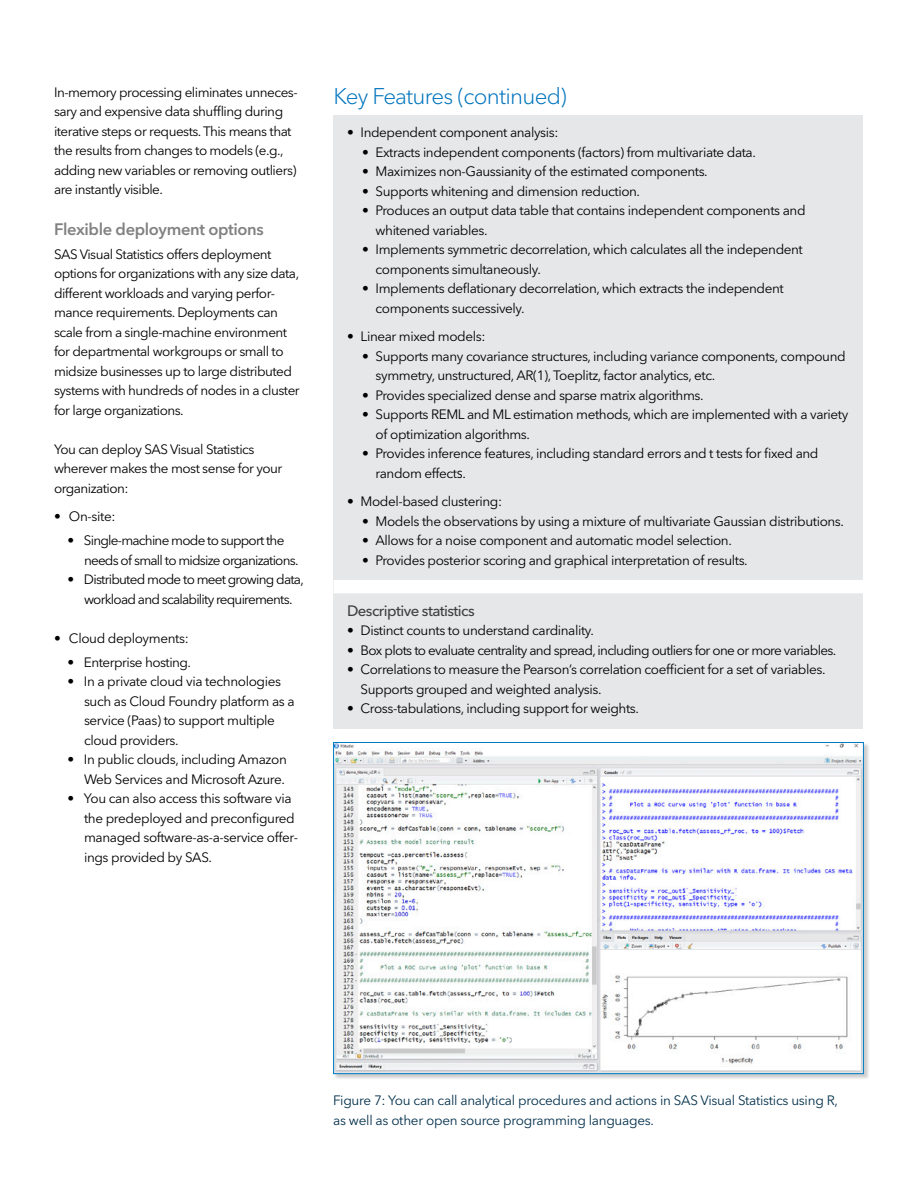
<style>
.page{position:relative;width:918px;height:1188px;background:#fff}
.page>*{position:absolute;margin:0;border:0;box-sizing:border-box;transform-origin:0 0}
.Subhead-1_Cobalt{font:300 22.5px "Avenir Next W1 G";letter-spacing:-.035em;color:#0074bd}
.Subhead-2_Slate{font:600 16.5px "Avenir Next W1 G";letter-spacing:-.02em;color:#818181}
.Key_Feature_Headline{font:500 15px "Avenir Next W1 G";letter-spacing:-.04em;color:#404041}
.Key_Feature_Bullet{font:13.5px/19.5px "Avenir Next W1 G";letter-spacing:-.03em;color:#000}
.Body{font:13.5px/19.5px "Avenir Next W1 G";letter-spacing:-.04em;color:#000}
.Body_Bullet_Level_2{font:13.5px/19.5px "Avenir Next W1 G";letter-spacing:-.03em;color:#000}
.Key_Feature_Bullets{font:13.5px/19.5px "Avenir Next W1 G";letter-spacing:-.03em;color:#000}
.Body_Bullet_Level_2-2{font:13.5px/19.5px "Avenir Next W1 G";letter-spacing:-.06em;color:#000}
.Figure_Caption_-_col{font:13.5px/19.5px "Avenir Next W1 G";letter-spacing:-.02em;color:#03304b}
.Key_Feature_Bullets-2{font:13.5px "Avenir Next W1 G";letter-spacing:-.05em;color:#000}
.Body_before_bullet{font:13.5px/19.5px "Avenir Next W1 G";letter-spacing:-.04em;color:#000}
.Body_Bullet{font:13.5px "Avenir Next W1 G";letter-spacing:-.03em;color:#000}
</style>
<div class="page">
<div style="left:334px;top:115px;width:529px;height:614px;background:#e5e7e8"></div>
<div style="left:334px;top:580px;width:529px;height:13px;background:#fff"></div>
<div style="left:333px;top:742px;width:537px;height:338px;background:#000;opacity:.2"></div>
<img style="left:335px;top:744px;width:527px;height:328px">
<p class="Body" style="left:54px;top:82px;width:245px">In-memory processing eliminates unneces&shy;sary and expensive data shuffling during iterative steps or requests. This means that the results from changes to models (e.g., adding new variables or removing outliers) are instantly visible.</p>
<p class="Subhead-2_Slate" style="left:54px;top:219px;width:211px">Flexible deployment options</p>
<p class="Body" style="left:54px;top:244px;width:247px">SAS Visual Statistics offers deployment options for organizations with any size data, different workloads and varying perfor&shy;mance requirements. Deployments can scale from a single-machine environment for departmental workgroups or small to midsize businesses up to large distributed systems with hundreds of nodes in a cluster for large organizations.</p>
<p class="Body_before_bullet" style="left:54px;top:439px;width:230px">You can deploy SAS Visual Statistics wherever makes the most sense for your organization:</p>
<p class="Body_Bullet" style="left:54px;top:509px;width:63px">• On-site:</p>
<p class="Body_Bullet_Level_2-2" style="left:84px;top:531px;width:216px;text-indent:-16px">• Single-machine mode to support the needs of small to midsize organizations.</p>
<p class="Body_Bullet_Level_2-2" style="left:68px;top:570px;width:238px;text-align:center">• Distributed mode to meet growing data, workload and scalability requirements.</p>
<p class="Body_Bullet" style="left:54px;top:630px;width:136px">• Cloud deployments:</p>
<p class="Body_Bullet_Level_2" style="left:68px;top:652px;width:125px">• Enterprise hosting.</p>
<p class="Body_Bullet_Level_2" style="left:84px;top:672px;width:212px;text-indent:-16px">• In a private cloud via technologies such as Cloud Foundry platform as a service (Paas) to support multiple cloud providers.</p>
<p class="Body_Bullet_Level_2" style="left:68px;top:750px;width:221px;text-align:right">• In public clouds, including Amazon<br>Web Services and Microsoft Azure.</p>
<p class="Body_Bullet_Level_2" style="left:84px;top:789px;width:216px;text-indent:-16px">• You can also access this software via the predeployed and preconfigured managed software-as-a-service offer&shy;ings provided by SAS.</p>
<p class="Subhead-1_Cobalt" style="left:334px;top:82px;width:235px">Key Features (continued)</p>
<p class="Key_Feature_Bullets" style="left:347px;top:123px;width:213px">• Independent component analysis:</p>
<p class="Key_Feature_Bullet" style="left:362px;top:142px;width:395px">• Extracts independent components (factors) from multivariate data.</p>
<p class="Key_Feature_Bullet" style="left:362px;top:162px;width:347px">• Maximizes non-Gaussianity of the estimated components.</p>
<p class="Key_Feature_Bullet" style="left:362px;top:181px;width:280px">• Supports whitening and dimension reduction.</p>
<p class="Key_Feature_Bullet" style="left:376px;top:201px;width:432px;text-indent:-14px">• Produces an output data table that contains independent components and whitened variables.</p>
<p class="Key_Feature_Bullet" style="left:376px;top:240px;width:429px;text-indent:-14px">• Implements symmetric decorrelation, which calculates all the independent components simultaneously.</p>
<p class="Key_Feature_Bullet" style="left:376px;top:279px;width:410px;text-indent:-14px">• Implements deflationary decorrelation, which extracts the independent components successively.</p>
<p class="Key_Feature_Bullets" style="left:347px;top:327px;width:140px">• Linear mixed models:</p>
<p class="Key_Feature_Bullet" style="left:376px;top:346px;width:472px;text-indent:-14px">• Supports many covariance structures, including variance components, compound symmetry, unstructured, AR(1), Toeplitz, factor analytics, etc.</p>
<p class="Key_Feature_Bullet" style="left:362px;top:385px;width:343px">• Provides specialized dense and sparse matrix algorithms.</p>
<p class="Key_Feature_Bullet" style="left:376px;top:405px;width:474px;text-indent:-14px">• Supports REML and ML estimation methods, which are implemented with a variety of optimization algorithms.</p>
<p class="Key_Feature_Bullet" style="left:376px;top:444px;width:444px;text-indent:-14px">• Provides inference features, including standard errors and t tests for fixed and random effectS.</p>
<p class="Key_Feature_Bullets" style="left:347px;top:492px;width:156px">• Model-based clustering:</p>
<p class="Key_Feature_Bullet" style="left:362px;top:511px;width:483px">• Models the observations by using a mixture of multivariate Gaussian distributions.</p>
<p class="Key_Feature_Bullet" style="left:362px;top:531px;width:371px">• Allows for a noise component and automatic model selection.</p>
<p class="Key_Feature_Bullet" style="left:362px;top:550px;width:387px">• Provides posterior scoring and graphical interpretation of results.</p>
<p class="Key_Feature_Headline" style="left:347px;top:602px;width:129px">Descriptive statistics</p>
<p class="Key_Feature_Bullets" style="left:347px;top:621px;width:249px">• Distinct counts to understand cardinality.</p>
<p class="Key_Feature_Bullets-2" style="left:347px;top:642px;width:491px">• Box plots to evaluate centrality and spread, including outliers for one or more variables.</p>
<p class="Key_Feature_Bullets" style="left:361px;top:660px;width:466px;text-indent:-14px">• Correlations to measure the Pearson’s correlation coefficient for a set of variables.<br>Supports grouped and weighted analysis.</p>
<p class="Key_Feature_Bullets" style="left:347px;top:699px;width:293px">• Cross-tabulations, including support for weights.</p>
<p class="Figure_Caption_-_col" style="left:333px;top:1091px;width:506px">Figure 7: You can call analytical procedures and actions in SAS Visual Statistics using R, as well as other open source programming languages.</p>
</div>
